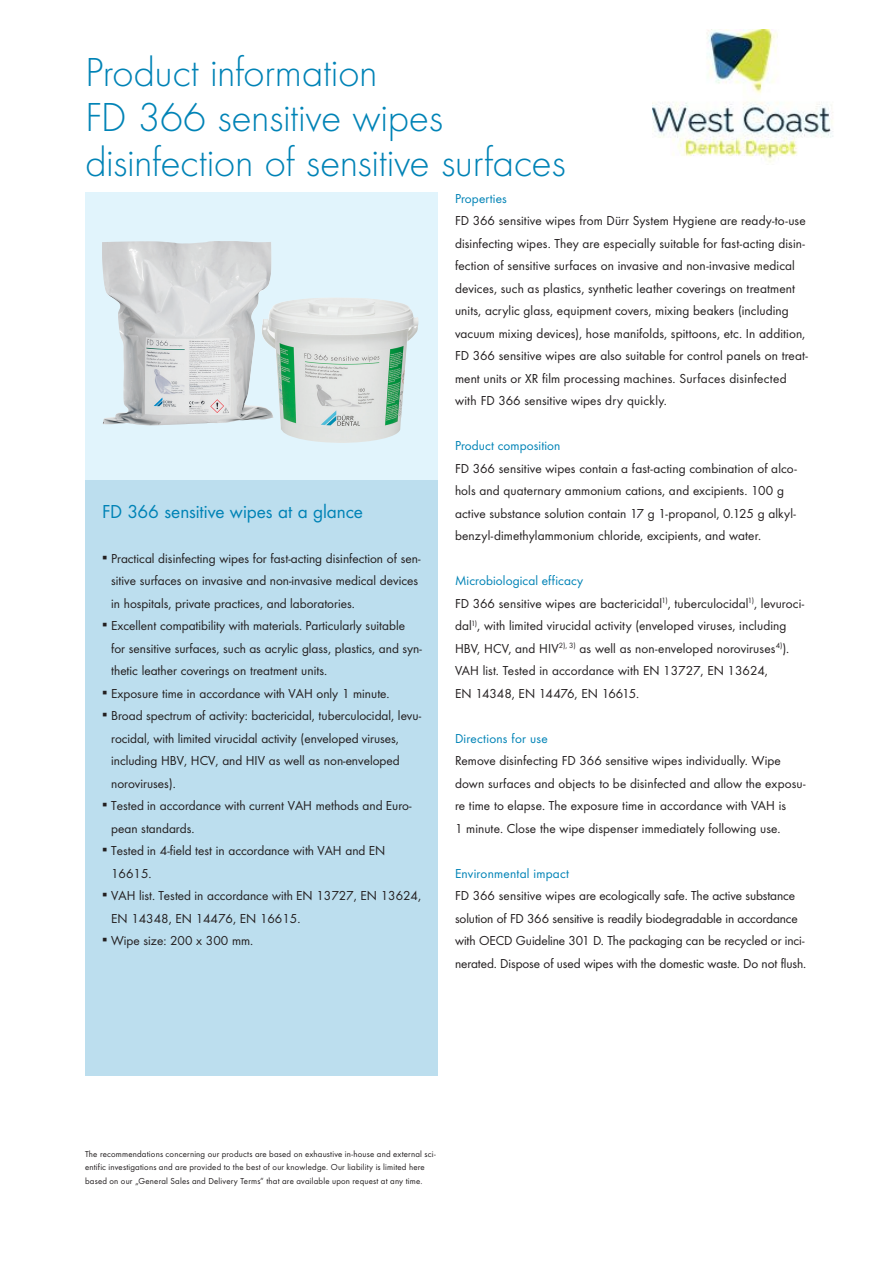
<style>
.page{position:relative;width:893px;height:1263px;background:#fff}
.page>*{position:absolute;margin:0;border:0;box-sizing:border-box;transform-origin:0 0}
.t1{font:300 42px "Futura TOT";letter-spacing:-.01em;color:#0083b6}
.Headline_Kasten{font:19.5px "Futura TOT Boo";letter-spacing:-.005em;color:#0083b6}
.copy{font:13.5px/22.5px "Futura TOT Boo";color:#231f20}
.copy-2{font:13.5px "Futura TOT Boo";letter-spacing:.01em;color:#0083b6}
.fussnoten{font:9px/13.5px "Futura TOT Boo";letter-spacing:.02em;color:#231f20}
</style>
<div class="page">
<div style="left:85px;top:479px;width:353px;height:597px;background:#bcdeee"></div>
<svg style="left:85px;top:192px;width:353px;height:287px;background:#ddeef3"></svg>
<img style="left:102px;top:241px;width:224px;height:184px">
<img style="left:653px;top:29px;width:180px;height:134px">
<p class="t1" style="left:85px;top:48px;width:294px">Product information</p>
<p class="t1" style="left:85px;top:93px;width:360px">FD 366 sensitive wipes</p>
<p class="t1" style="left:85px;top:138px;width:482px">disinfection of sensitive surfaces</p>
<p class="copy-2" style="left:455px;top:190px;width:53px">Properties</p>
<p class="copy" style="left:455px;top:209px;width:354px">FD 366 sensitive wipes from Dürr System Hygiene are ready-to-use disinfecting wipes. They are especially suitable for fast-acting disin&shy;fection of sensitive surfaces on invasive and non-invasive medical devices, such as plastics, synthetic leather coverings on treatment units, acrylic glass, equipment covers, mixing beakers (including vacuum mixing devices), hose manifolds, spittoons, etc. In addition, FD 366 sensitive wipes are also suitable for control panels on treat&shy;ment units or XR film processing machines. Surfaces disinfected with FD 366 sensitive wipes dry quickly.</p>
<p class="copy-2" style="left:455px;top:437px;width:107px">Product composition</p>
<p class="copy" style="left:455px;top:457px;width:343px">FD 366 sensitive wipes contain a fast-acting combination of alco&shy;hols and quaternary ammonium cations, and excipients. 100 g active substance solution contain 17 g 1-propanol, 0.125 g alkyl&shy;benzyl-dimethylammonium chloride, excipients, and water.</p>
<p class="copy-2" style="left:455px;top:572px;width:130px">Microbiological efficacy</p>
<p class="copy" style="left:455px;top:592px;width:351px">FD 366 sensitive wipes are bactericidal<sup>1)</sup>, tuberculocidal<sup>1)</sup>, levuroci&shy;dal<sup>1)</sup>, with limited virucidal activity (enveloped viruses, including HBV, HCV, and HIV<sup>2),</sup> <sup>3)</sup> as well as non-enveloped noroviruses<sup>4)</sup>).<br>VAH list. Tested in accordance with EN 13727, EN 13624,<br>EN 14348, EN 14476, EN 16615.</p>
<p class="copy-2" style="left:455px;top:730px;width:94px">Directions for use</p>
<p class="copy" style="left:455px;top:749px;width:352px">Remove disinfecting FD 366 sensitive wipes individually. Wipe down surfaces and objects to be disinfected and allow the exposu&shy;re time to elapse. The exposure time in accordance with VAH is<br>1 minute. Close the wipe dispenser immediately following use.</p>
<p class="copy-2" style="left:455px;top:865px;width:116px">Environmental impact</p>
<p class="copy" style="left:455px;top:884px;width:353px">FD 366 sensitive wipes are ecologically safe. The active substance solution of FD 366 sensitive is readily biodegradable in accordance with OECD Guideline 301 D. The packaging can be recycled or inci&shy;nerated. Dispose of used wipes with the domestic waste. Do not flush.</p>
<p class="Headline_Kasten" style="left:102px;top:499px;width:262px">FD 366 sensitive wipes at a glance</p>
<p class="copy" style="left:111px;top:547px;width:311px;text-indent:-9px">▪ Practical disinfecting wipes for fast-acting disinfection of sen&shy;sitive surfaces on invasive and non-invasive medical devices in hospitals, private practices, and laboratories.</p>
<p class="copy" style="left:111px;top:614px;width:312px;text-indent:-9px">▪ Excellent compatibility with materials. Particularly suitable for sensitive surfaces, such as acrylic glass, plastics, and syn&shy;thetic leather coverings on treatment units.</p>
<p class="copy" style="left:102px;top:682px;width:289px">▪ Exposure time in accordance with VAH only 1 minute.</p>
<p class="copy" style="left:111px;top:704px;width:311px;text-indent:-9px">▪ Broad spectrum of activity: bactericidal, tuberculocidal, levu&shy;rocidal, with limited virucidal activity (enveloped viruses, including HBV, HCV, and HIV as well as non-enveloped noroviruses).</p>
<p class="copy" style="left:111px;top:794px;width:302px;text-indent:-9px">▪ Tested in accordance with current VAH methods and Euro&shy;pean standards.</p>
<p class="copy" style="left:111px;top:839px;width:276px;text-indent:-9px">▪ Tested in 4-field test in accordance with VAH and EN<br>16615.</p>
<p class="copy" style="left:111px;top:884px;width:311px;text-indent:-9px">▪ VAH list. Tested in accordance with EN 13727, EN 13624,<br>EN 14348, EN 14476, EN 16615.</p>
<p class="copy" style="left:102px;top:929px;width:153px">▪ Wipe size: 200 x 300 mm.</p>
<p class="fussnoten" style="left:85px;top:1147px;width:352px">The recommendations concerning our products are based on exhaustive in-house and external sci&shy;entific investigations and are provided to the best of our knowledge. Our liability is limited here based on our „General Sales and Delivery Terms“ that are available upon request at any time.</p>
</div>
